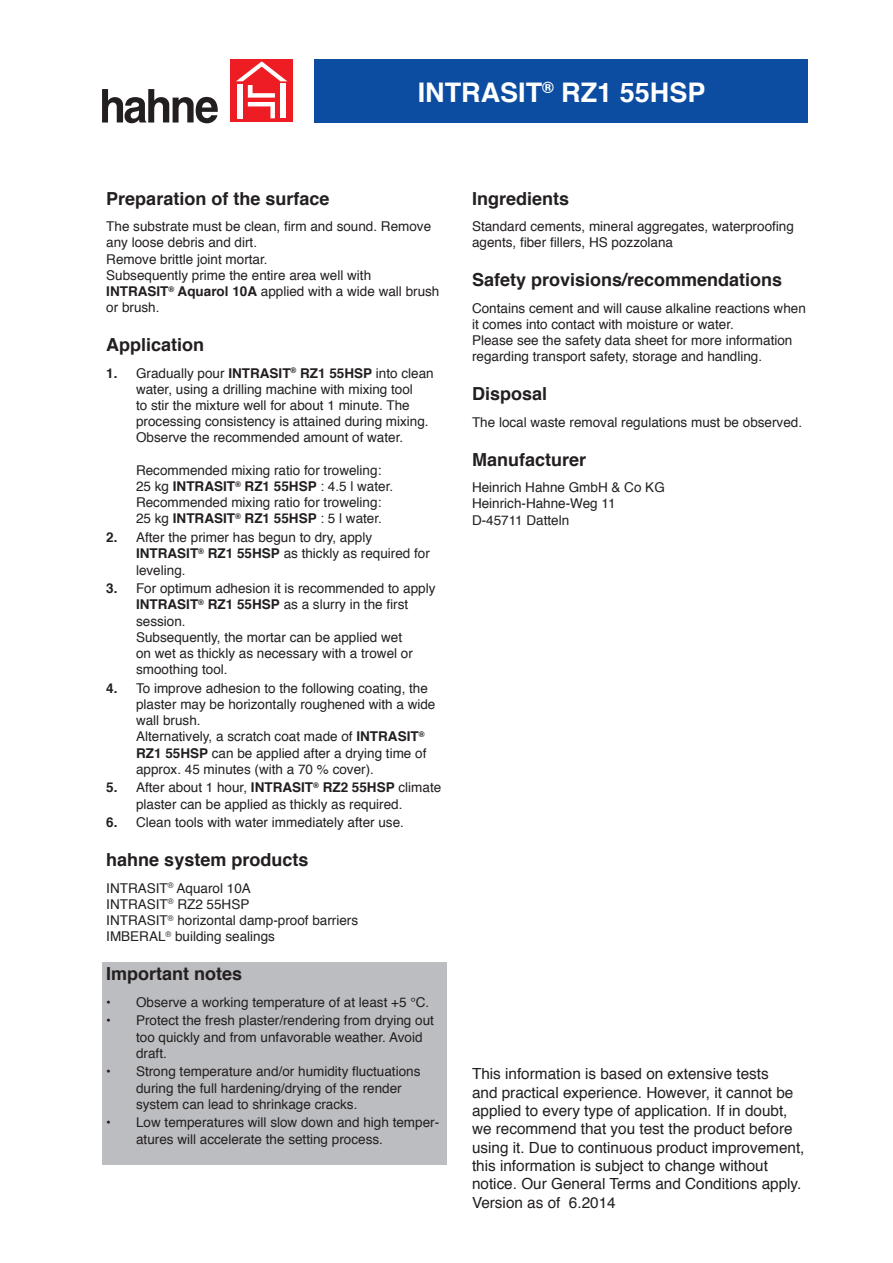
<style>
.page{position:relative;width:893px;height:1263px;background:#fff}
.page>*{position:absolute;margin:0;border:0;box-sizing:border-box;transform-origin:0 0}
.t1{font:700 27px "Helvetica";color:#fff}
.t2{font:700 18px "Helvetica";color:#231f20}
.t3{font:15.3px/18.3px "Helvetica";color:#231f20}
.t4{font:13.5px/16.2px "Helvetica";color:#231f20}
.t5{font:700 13.5px "Helvetica";color:#231f20}
.s1{font-weight:700}
.s2{font-weight:400}
</style>
<div class="page">
<div style="left:230px;top:60px;width:63px;height:62px;background:#ee1d23"></div>
<svg style="left:236px;top:61px;width:51px;height:57px"></svg>
<div style="left:238px;top:84px;width:5px;height:34px;background:#fff"></div>
<div style="left:280px;top:84px;width:5px;height:34px;background:#fff"></div>
<svg style="left:102px;top:89px;width:116px;height:34px"></svg>
<div style="left:315px;top:60px;width:493px;height:63px;background:#0d4da1"></div>
<div style="left:102px;top:962px;width:344px;height:30px;background:#bcbdc0"></div>
<div style="left:102px;top:992px;width:30px;height:19px;background:#bcbdc0"></div>
<div style="left:132px;top:992px;width:314px;height:19px;background:#bcbdc0"></div>
<div style="left:102px;top:1011px;width:30px;height:51px;background:#bcbdc0"></div>
<div style="left:132px;top:1011px;width:314px;height:51px;background:#bcbdc0"></div>
<div style="left:102px;top:1062px;width:30px;height:51px;background:#bcbdc0"></div>
<div style="left:132px;top:1062px;width:314px;height:51px;background:#bcbdc0"></div>
<div style="left:102px;top:1113px;width:30px;height:35px;background:#bcbdc0"></div>
<div style="left:132px;top:1113px;width:314px;height:35px;background:#bcbdc0"></div>
<div style="left:102px;top:1148px;width:344px;height:17px;background:#bcbdc0"></div>
<p class="t1" style="left:418px;top:70px;width:289px">INTRASIT<sup>®</sup> RZ1 55HSP</p>
<p class="t2" style="left:106px;top:184px;width:225px">Preparation of the surface</p>
<p class="t4" style="left:106px;top:219px;width:326px">The substrate must be clean, firm and sound. Remove any loose debris and dirt.</p>
<p class="t4" style="left:106px;top:251px;width:163px">Remove brittle joint mortar.</p>
<p class="t4" style="left:106px;top:267px;width:335px">Subsequently prime the entire area well with<br><span class="s1">INTRASIT</span><sup>®</sup> <span class="s1">Aquarol 10A</span> applied with a wide wall brush or brush.</p>
<p class="t2" style="left:106px;top:330px;width:100px">Application</p>
<p class="t5" style="left:106px;top:362px;width:13px">1.</p>
<p class="t4" style="left:136px;top:365px;width:299px">Gradually pour <span class="s1">INTRASIT</span><sup>®</sup> <span class="s1">RZ1 55HSP</span> into clean water, using a drilling machine with mixing tool<br>to stir the mixture well for about 1 minute. The processing consistency is attained during mixing.<br>Observe the recommended amount of water.</p>
<p class="t4" style="left:136px;top:462px;width:247px">Recommended mixing ratio for troweling:</p>
<p class="t5" style="left:136px;top:475px;width:259px"><span class="s2">25 kg</span> INTRASIT<sup>®</sup> RZ1 55HSP <span class="s2">: 4.5 l water.</span></p>
<p class="t4" style="left:136px;top:495px;width:247px">Recommended mixing ratio for troweling:</p>
<p class="t5" style="left:136px;top:508px;width:247px"><span class="s2">25 kg</span> INTRASIT<sup>®</sup> RZ1 55HSP <span class="s2">: 5 l water.</span></p>
<p class="t5" style="left:106px;top:526px;width:13px">2.</p>
<p class="t4" style="left:136px;top:530px;width:295px">After the primer has begun to dry, apply<br><span class="s1">INTRASIT</span><sup>®</sup> <span class="s1">RZ1 55HSP</span> as thickly as required for leveling.</p>
<p class="t5" style="left:106px;top:577px;width:13px">3.</p>
<p class="t4" style="left:136px;top:581px;width:301px">For optimum adhesion it is recommended to apply<br><span class="s1">INTRASIT</span><sup>®</sup> <span class="s1">RZ1 55HSP</span> as a slurry in the first session.</p>
<p class="t4" style="left:136px;top:629px;width:278px">Subsequently, the mortar can be applied wet on wet as thickly as necessary with a trowel or smoothing tool.</p>
<p class="t5" style="left:106px;top:677px;width:13px">4.</p>
<p class="t4" style="left:136px;top:680px;width:301px">To improve adhesion to the following coating, the plaster may be horizontally roughened with a wide wall brush.</p>
<p class="t4" style="left:136px;top:729px;width:292px">Alternatively, a scratch coat made of <span class="s1">INTRASIT</span><sup>®<br></sup><span class="s1">RZ1 55HSP</span> can be applied after a drying time of approx. 45 minutes (with a 70 % cover).</p>
<p class="t5" style="left:106px;top:777px;width:13px">5.</p>
<p class="t4" style="left:136px;top:780px;width:307px">After about 1 hour, <span class="s1">INTRASIT</span><sup>®</sup> <span class="s1">RZ2 55HSP</span> climate plaster can be applied as thickly as required.</p>
<p class="t5" style="left:106px;top:812px;width:13px">6.</p>
<p class="t4" style="left:136px;top:815px;width:269px">Clean tools with water immediately after use.</p>
<p class="t2" style="left:106px;top:845px;width:204px">hahne system products</p>
<p class="t4" style="left:106px;top:880px;width:146px">INTRASIT<sup>®</sup> Aquarol 10A</p>
<p class="t4" style="left:106px;top:896px;width:145px">INTRASIT<sup>®</sup> RZ2 55HSP</p>
<p class="t4" style="left:106px;top:913px;width:253px">INTRASIT<sup>®</sup> horizontal damp-proof barriers</p>
<p class="t4" style="left:106px;top:929px;width:170px">IMBERAL<sup>®</sup> building sealings</p>
<p class="t2" style="left:106px;top:959px;width:138px">Important notes</p>
<p class="t5" style="left:106px;top:991px;width:6px">•</p>
<p class="t4" style="left:136px;top:994px;width:295px">Observe a working temperature of at least +5 °C.</p>
<p class="t5" style="left:106px;top:1010px;width:6px">•</p>
<p class="t4" style="left:136px;top:1013px;width:299px">Protect the fresh plaster/rendering from drying out too quickly and from unfavorable weather. Avoid draft.</p>
<p class="t5" style="left:106px;top:1061px;width:6px">•</p>
<p class="t4" style="left:136px;top:1064px;width:286px">Strong temperature and/or humidity fluctuations during the full hardening/drying of the render system can lead to shrinkage cracks.</p>
<p class="t5" style="left:106px;top:1112px;width:6px">•</p>
<p class="t4" style="left:136px;top:1115px;width:305px">Low temperatures will slow down and high temper&shy;atures will accelerate the setting process.</p>
<p class="t2" style="left:472px;top:184px;width:99px">Ingredients</p>
<p class="t4" style="left:472px;top:219px;width:323px">Standard cements, mineral aggregates, waterproofing agents, fiber fillers, HS pozzolana</p>
<p class="t2" style="left:472px;top:266px;width:312px">Safety provisions/recommendations</p>
<p class="t4" style="left:472px;top:300px;width:335px">Contains cement and will cause alkaline reactions when it comes into contact with moisture or water.</p>
<p class="t4" style="left:472px;top:333px;width:322px">Please see the safety data sheet for more information regarding transport safety, storage and handling.</p>
<p class="t2" style="left:472px;top:380px;width:77px">Disposal</p>
<p class="t4" style="left:472px;top:414px;width:332px">The local waste removal regulations must be observed.</p>
<p class="t2" style="left:472px;top:445px;width:116px">Manufacturer</p>
<p class="t4" style="left:472px;top:480px;width:194px">Heinrich Hahne GmbH &amp; Co KG</p>
<p class="t4" style="left:472px;top:496px;width:145px">Heinrich-Hahne-Weg 11</p>
<p class="t4" style="left:472px;top:512px;width:99px">D-45711 Datteln</p>
<p class="t3" style="left:472px;top:1065px;width:334px">This information is based on extensive tests<br>and practical experience. However, it cannot be applied to every type of application. If in doubt, we recommend that you test the product before using it. Due to continuous product improvement, this information is subject to change without notice. Our General Terms and Conditions apply.<br>Version as of 6.2014</p>
</div>
